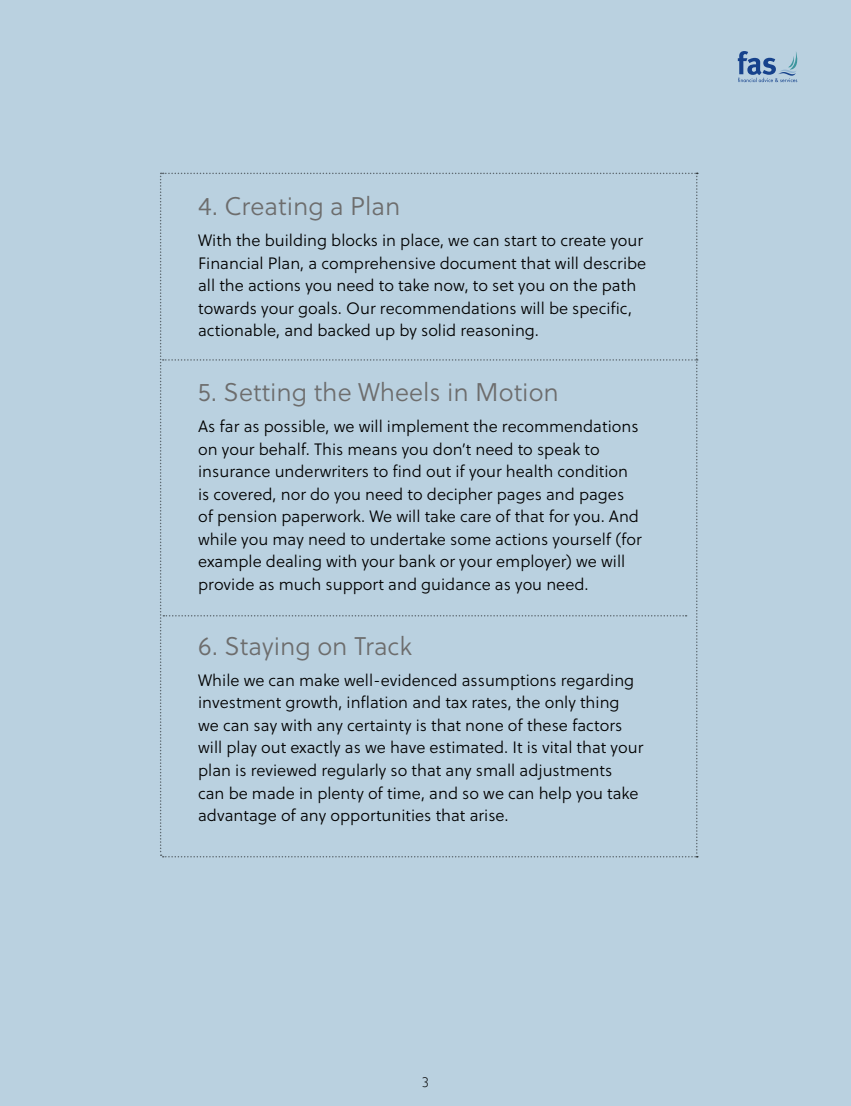
<style>
.page{position:relative;width:851px;height:1106px;background:#fff}
.page>*{position:absolute;margin:0;border:0;box-sizing:border-box;transform-origin:0 0}
.t1{font:25.5px "Soleil Lt";color:#6d6d6d}
.t2{font:16.5px/22.5px "Soleil Lt";color:#000}
.t3{font:300 14.25px "Gill Sans";color:#000}
</style>
<div class="page">
<div style="left:0;top:0;width:850px;height:1106px;background:#bad1e0"></div>
<svg style="left:160px;top:173px;width:537px;height:684px"></svg>
<svg style="left:737px;top:51px;width:61px;height:31px"></svg>
<h1 class="t1" style="left:198px;top:188px;width:204px">4. Creating a Plan</h1>
<p class="t2" style="left:198px;top:229px;width:449px">With the building blocks in place, we can start to create your Financial Plan, a comprehensive document that will describe all the actions you need to take now, to set you on the path towards your goals. Our recommendations will be specific, actionable, and backed up by solid reasoning.</p>
<h1 class="t1" style="left:198px;top:374px;width:362px">5. Setting the Wheels in Motion</h1>
<p class="t2" style="left:198px;top:415px;width:445px">As far as possible, we will implement the recommendations on your behalf. This means you don’t need to speak to insurance underwriters to find out if your health condition is covered, nor do you need to decipher pages and pages of pension paperwork. We will take care of that for you. And while you may need to undertake some actions yourself (for example dealing with your bank or your employer) we will provide as much support and guidance as you need.</p>
<h1 class="t1" style="left:198px;top:628px;width:215px">6. Staying on Track</h1>
<p class="t2" style="left:198px;top:668px;width:446px">While we can make well-evidenced assumptions regarding investment growth, inflation and tax rates, the only thing we can say with any certainty is that none of these factors will play out exactly as we have estimated. It is vital that your plan is reviewed regularly so that any small adjustments<br>can be made in plenty of time, and so we can help you take advantage of any opportunities that arise.</p>
<p class="t3" style="left:422px;top:1071px;width:9px">3</p>
</div>
